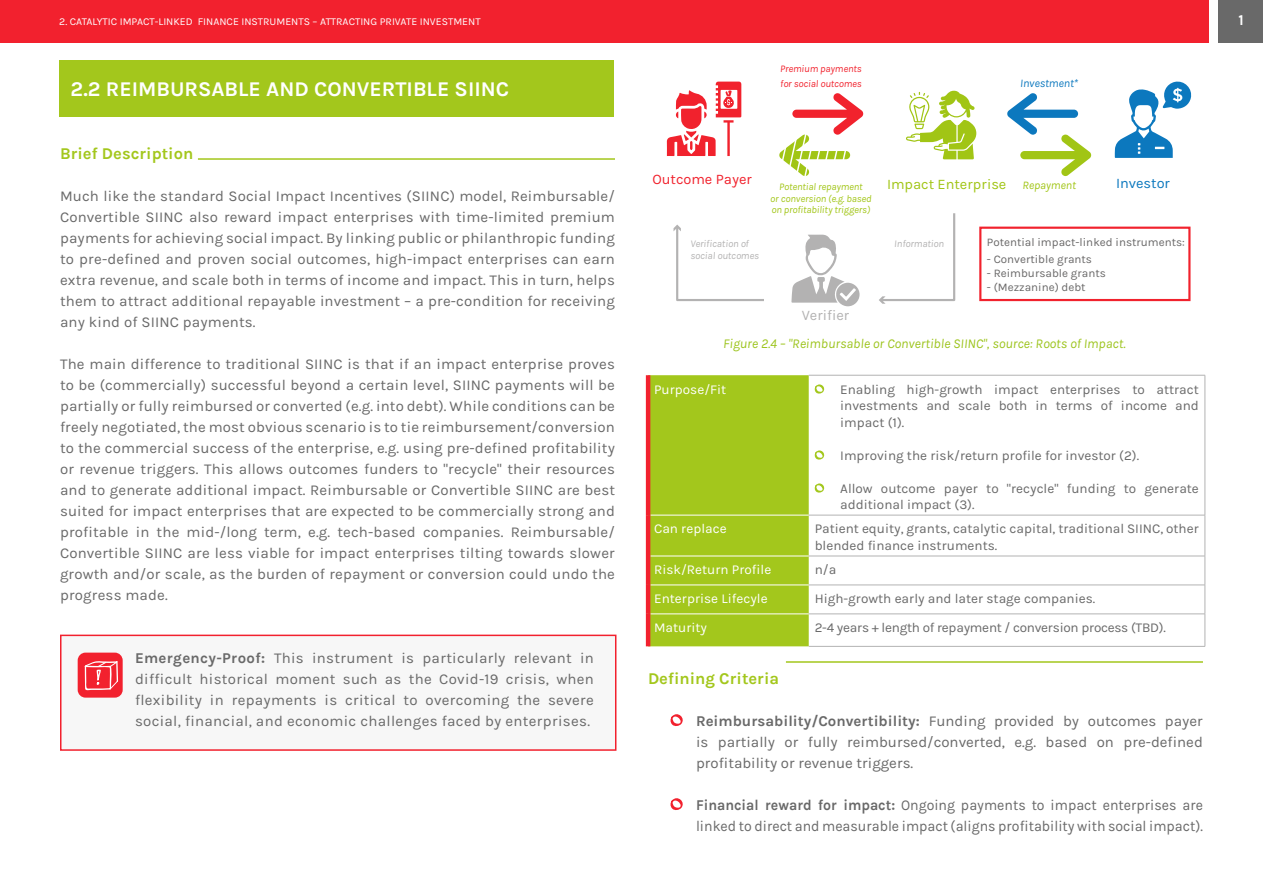
<style>
.page{position:relative;width:1263px;height:893px;background:#fff}
.page>*{position:absolute;margin:0;border:0;box-sizing:border-box;transform-origin:0 0}
.t1{font:700 21px "Karla";color:#fff}
.t2{font:700 16.5px "Karla";color:#a3c71c}
.t3{font:15px/21px "Karla";color:#696969;text-align:justify}
.t4{font:15px/21px "Karla";color:#696969;scale:.94 1}
.t5{font:700 15px "Karla";color:#fff}
.t6{font:14.55px "Karla";color:#a1c515}
.t7{font:14.55px "Karla";color:#f1222d}
.t8{font:14.55px "Karla";letter-spacing:-.005em;color:#b3b2b2}
.t9{font:14.55px "Karla";color:#0c78be}
.t10{font:13.5px/16.5px "Karla";color:#696969}
.t11{font:13.5px "Karla";color:#fff}
.t12{font:italic 13.5px "Karla";color:#9cc41c}
.t13{font:13.5px "Karla";letter-spacing:-.02em;color:#696969}
.t14{font:11.55px "Karla";color:#696868}
.t15{font:italic 11.55px "Karla";letter-spacing:-.005em;color:#0c78be}
.t16{font:10.5px "Karla";color:#fff}
.t17{font:italic 10.35px "Karla";letter-spacing:-.005em;color:#b3b2b2}
.t18{font:italic 10.2px/11.6px "Karla";letter-spacing:-.005em;color:#a1c515;text-align:center}
.t19{font:italic 10.2px/14.5px "Karla";letter-spacing:-.01em;color:#f1222d}
.s1{font-weight:700}
.s2{font-style:italic;font-size:11.55px}
</style>
<div class="page">
<div style="left:1218px;top:0;width:45px;height:43px;background:#696969"></div>
<div style="left:60px;top:635px;width:556px;height:116px;background:#f7f7f7;border:2px solid #f2212e"></div>
<div style="left:78px;top:653px;width:45px;height:45px;background:#f2212e;border-radius:8px"></div>
<svg style="left:84px;top:661px;width:34px;height:30px"></svg>
<hr style="left:809px;top:375px;width:396px;height:1px;background:#b3b3b3">
<hr style="left:809px;top:515px;width:396px;height:1px;background:#b3b3b3">
<hr style="left:809px;top:556px;width:396px;height:1px;background:#b3b3b3">
<hr style="left:809px;top:585px;width:396px;height:1px;background:#b3b3b3">
<hr style="left:809px;top:614px;width:396px;height:1px;background:#b3b3b3">
<hr style="left:809px;top:646px;width:396px;height:1px;background:#b3b3b3">
<hr style="left:1205px;top:375px;width:1px;height:140px;background:#b3b3b3">
<hr style="left:1205px;top:515px;width:1px;height:41px;background:#b3b3b3">
<svg style="left:1205px;top:556px;width:1px;height:58px"></svg>
<hr style="left:1205px;top:614px;width:1px;height:32px;background:#b3b3b3">
<hr style="left:646px;top:375px;width:4px;height:140px;background:#f2212e">
<hr style="left:646px;top:515px;width:4px;height:41px;background:#f2212e">
<hr style="left:646px;top:556px;width:4px;height:29px;background:#f2212e">
<hr style="left:646px;top:585px;width:4px;height:29px;background:#f2212e">
<hr style="left:646px;top:614px;width:4px;height:32px;background:#f2212e">
<svg style="left:648px;top:375px;width:177px;height:271px;background:#adca33"></svg>
<svg style="left:670px;top:714px;width:13px;height:12px"></svg>
<svg style="left:670px;top:798px;width:13px;height:12px"></svg>
<div style="left:59px;top:61px;width:555px;height:56px;background:#a3c71c"></div>
<div style="left:0;top:0;width:1209px;height:43px;background:#f2212e"></div>
<hr style="left:198px;top:158px;width:417px;height:2px;background:#a3c71c">
<hr style="left:786px;top:661px;width:417px;height:2px;background:#a3c71c">
<svg style="left:1007px;top:93px;width:84px;height:83px"></svg>
<svg style="left:906px;top:91px;width:70px;height:68px"></svg>
<svg style="left:1115px;top:81px;width:77px;height:77px"></svg>
<svg style="left:791px;top:235px;width:69px;height:71px"></svg>
<svg style="left:673px;top:225px;width:91px;height:76px"></svg>
<svg style="left:879px;top:213px;width:77px;height:91px"></svg>
<svg style="left:667px;top:82px;width:74px;height:74px"></svg>
<svg style="left:779px;top:93px;width:84px;height:83px"></svg>
<div style="left:979px;top:227px;width:211px;height:74px;border:2px solid #f1222d"></div>
<p class="t16" style="left:59px;top:16px;width:423px">2. CATALYTIC IMPACT-LINKED FINANCE INSTRUMENTS – ATTRACTING PRIVATE INVESTMENT</p>
<p class="t1" style="left:71px;top:77px;width:440px">2.2 REIMBURSABLE AND CONVERTIBLE SIINC</p>
<p class="t2" style="left:60px;top:144px;width:135px">Brief Description</p>
<p class="t3" style="left:60px;top:186px;width:556px">Much like the standard Social Impact Incentives (SIINC) model, Reimbursable/ Convertible SIINC also reward impact enterprises with time-limited premium payments for achieving social impact. By linking public or philanthropic funding to pre-defined and proven social outcomes, high-impact enterprises can earn extra revenue, and scale both in terms of income and impact. This in turn, helps them to attract additional repayable investment – a pre-condition for receiving any kind of SIINC payments.</p>
<p class="t3" style="left:60px;top:354px;width:556px">The main difference to traditional SIINC is that if an impact enterprise proves to be (commercially) successful beyond a certain level, SIINC payments will be partially or fully reimbursed or converted (e.g. into debt). While conditions can be freely negotiated, the most obvious scenario is to tie reimbursement/conversion to the commercial success of the enterprise, e.g. using pre-defined profitability or revenue triggers. This allows outcomes funders to "recycle" their resources and to generate additional impact. Reimbursable or Convertible SIINC are best suited for impact enterprises that are expected to be commercially strong and profitable in the mid-/long term, e.g. tech-based companies. Reimbursable/ Convertible SIINC are less viable for impact enterprises tilting towards slower growth and/or scale, as the burden of repayment or conversion could undo the progress made.</p>
<p class="t3" style="left:135px;top:648px;width:460px"><span class="s1">Emergency-Proof:</span> This instrument is particularly relevant in difficult historical moment such as the Covid-19 crisis, when flexibility in repayments is critical to overcoming the severe social, financial, and economic challenges faced by enterprises.</p>
<p class="t19" style="left:780px;top:62px;width:83px">Premium payments for social outcomes</p>
<p class="t15" style="left:1020px;top:77px;width:60px">Investment*</p>
<p class="t7" style="left:652px;top:172px;width:101px">Outcome Payer</p>
<p class="t18" style="left:770px;top:181px;width:103px">Potential repayment<br>or conversion (e.g. based on profitability triggers)</p>
<p class="t6" style="left:887px;top:176px;width:190px">Impact Enterprise <span class="s2">Repayment</span></p>
<p class="t9" style="left:1116px;top:175px;width:56px">Investor</p>
<p class="t17" style="left:690px;top:238px;width:60px">Verification of</p>
<p class="t17" style="left:894px;top:238px;width:51px">Information</p>
<p class="t17" style="left:690px;top:250px;width:70px">social outcomes</p>
<p class="t8" style="left:802px;top:307px;width:49px">Verifier</p>
<p class="t14" style="left:987px;top:236px;width:200px">Potential impact-linked instruments:</p>
<p class="t14" style="left:987px;top:253px;width:107px">- Convertible grants</p>
<p class="t14" style="left:987px;top:267px;width:120px">- Reimbursable grants</p>
<p class="t14" style="left:987px;top:281px;width:100px">- (Mezzanine) debt</p>
<p class="t12" style="left:723px;top:336px;width:404px">Figure 2.4 – "Reimbursable or Convertible SIINC", source: Roots of Impact.</p>
<p class="t11" style="left:654px;top:382px;width:74px">Purpose/Fit</p>
<p class="t10" style="left:840px;top:381px;width:360px;text-align:justify">Enabling high-growth impact enterprises to attract investments and scale both in terms of income and impact (1).</p>
<p class="t10" style="left:840px;top:447px;width:300px">Improving the risk/return profile for investor (2).</p>
<p class="t10" style="left:840px;top:480px;width:360px">Allow outcome payer to "recycle" funding to generate additional impact (3).</p>
<p class="t11" style="left:654px;top:522px;width:74px">Can replace</p>
<p class="t10" style="left:815px;top:521px;width:386px">Patient equity, grants, catalytic capital, traditional SIINC, other blended finance instruments.</p>
<p class="t11" style="left:654px;top:562px;width:119px">Risk/Return Profile</p>
<p class="t10" style="left:815px;top:562px;width:23px">n/a</p>
<p class="t11" style="left:654px;top:591px;width:115px">Enterprise Lifecyle</p>
<p class="t10" style="left:815px;top:591px;width:282px">High-growth early and later stage companies.</p>
<p class="t11" style="left:654px;top:620px;width:55px">Maturity</p>
<p class="t13" style="left:815px;top:620px;width:353px">2-4 years + length of repayment / conversion process (TBD).</p>
<p class="t2" style="left:648px;top:669px;width:133px">Defining Criteria</p>
<p class="t3" style="left:696px;top:711px;width:508px"><span class="s1">Reimbursability/Convertibility:</span> Funding provided by outcomes payer is partially or fully reimbursed/converted, e.g. based on pre-defined profitability or revenue triggers.</p>
<p class="t4" style="left:696px;top:795px;width:541px"><span class="s1">Financial reward for impact:</span> Ongoing payments to impact enterprises are linked to direct and measurable impact (aligns profitability with social impact).</p>
<p class="t5" style="left:1238px;top:12px;width:7px">1</p>
</div>
